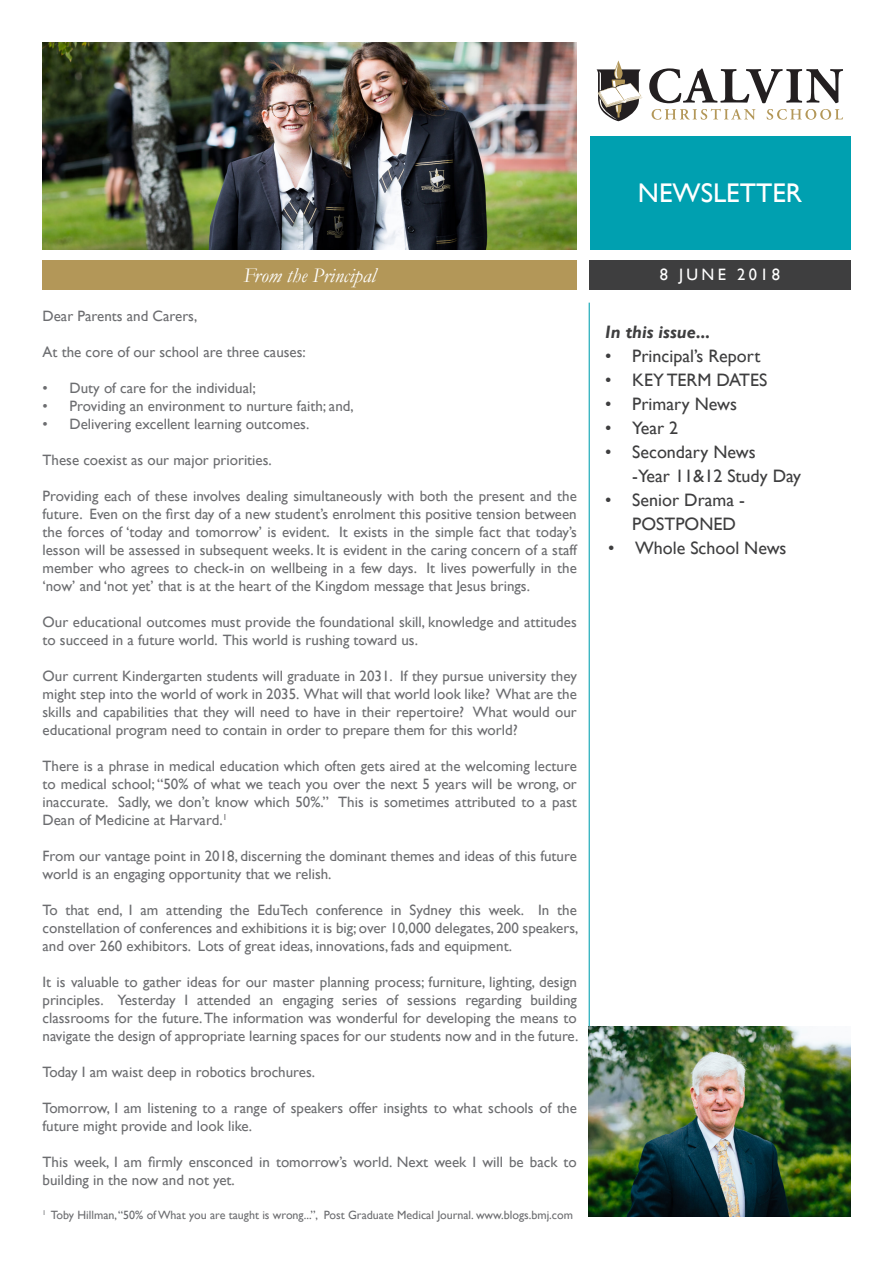
<style>
.page{position:relative;width:893px;height:1263px;background:#fff}
.page>*{position:absolute;margin:0;border:0;box-sizing:border-box;transform-origin:0 0}
.t1{font:27px "Gill Sans";color:#fff}
.t2{font:italic 21px "Garamond";color:#fff}
.t3{font:18px/24px "Gill Sans";color:#3e3e3f}
.t4{font:italic 700 18px "Gill Sans";color:#3e3e3f}
.t5{font:16.5px "Gill Sans";letter-spacing:.2em;color:#fff}
.body_copy{font:15px/18px "Gill Sans";color:#6c6d70;text-align:justify}
.body_copy-2{font:12px "Gill Sans";color:#6c6d70}
</style>
<div class="page">
<div style="left:589px;top:260px;width:261px;height:30px;background:#3e3e3f"></div>
<svg style="left:597px;top:60px;width:45px;height:61px"></svg>
<svg style="left:649px;top:68px;width:194px;height:35px"></svg>
<svg style="left:652px;top:109px;width:103px;height:11px"></svg>
<svg style="left:767px;top:109px;width:76px;height:11px"></svg>
<hr style="left:589px;top:303px;width:1px;height:913px;background:#00a0b0">
<div style="left:590px;top:136px;width:260px;height:113px;background:#00a0b0"></div>
<div style="left:43px;top:260px;width:534px;height:30px;background:#b39758"></div>
<img style="left:43px;top:43px;width:534px;height:206px">
<img style="left:589px;top:1027px;width:261px;height:189px">
<p class="t2" style="left:244px;top:261px;width:134px">From the Principal</p>
<p class="body_copy" style="left:43px;top:307px;width:156px">Dear Parents and Carers,</p>
<p class="body_copy" style="left:43px;top:343px;width:265px">At the core of our school are three causes:</p>
<p class="body_copy" style="left:43px;top:379px;width:215px">• Duty of care for the individual;</p>
<p class="body_copy" style="left:43px;top:397px;width:313px">• Providing an environment to nurture faith; and,</p>
<p class="body_copy" style="left:43px;top:415px;width:268px">• Delivering excellent learning outcomes.</p>
<p class="body_copy" style="left:43px;top:451px;width:231px">These coexist as our major priorities.</p>
<p class="body_copy" style="left:43px;top:487px;width:536px">Providing each of these involves dealing simultaneously with both the present and the future. Even on the first day of a new student’s enrolment this positive tension between the forces of ‘today and tomorrow’ is evident. It exists in the simple fact that today’s lesson will be assessed in subsequent weeks. It is evident in the caring concern of a staff member who agrees to check-in on wellbeing in a few days. It lives powerfully in the ‘now’ and ‘not yet’ that is at the heart of the Kingdom message that Jesus brings.</p>
<p class="body_copy" style="left:43px;top:613px;width:536px">Our educational outcomes must provide the foundational skill, knowledge and attitudes to succeed in a future world. This world is rushing toward us.</p>
<p class="body_copy" style="left:43px;top:667px;width:536px">Our current Kindergarten students will graduate in 2031. If they pursue university they might step into the world of work in 2035. What will that world look like? What are the skills and capabilities that they will need to have in their repertoire? What would our educational program need to contain in order to prepare them for this world?</p>
<p class="body_copy" style="left:43px;top:757px;width:536px">There is a phrase in medical education which often gets aired at the welcoming lecture to medical school; “50% of what we teach you over the next 5 years will be wrong, or inaccurate. Sadly, we don’t know which 50%.” This is sometimes attributed to a past Dean of Medicine at Harvard.<sup>1</sup></p>
<p class="body_copy" style="left:43px;top:847px;width:536px">From our vantage point in 2018, discerning the dominant themes and ideas of this future world is an engaging opportunity that we relish.</p>
<p class="body_copy" style="left:43px;top:901px;width:537px">To that end, I am attending the EduTech conference in Sydney this week. In the constellation of conferences and exhibitions it is big; over 10,000 delegates, 200 speakers, and over 260 exhibitors. Lots of great ideas, innovations, fads and equipment.</p>
<p class="body_copy" style="left:43px;top:973px;width:537px">It is valuable to gather ideas for our master planning process; furniture, lighting, design principles. Yesterday I attended an engaging series of sessions regarding building classrooms for the future. The information was wonderful for developing the means to navigate the design of appropriate learning spaces for our students now and in the future.</p>
<p class="body_copy" style="left:43px;top:1063px;width:274px">Today I am waist deep in robotics brochures.</p>
<p class="body_copy" style="left:43px;top:1099px;width:536px">Tomorrow, I am listening to a range of speakers offer insights to what schools of the future might provide and look like.</p>
<p class="body_copy" style="left:43px;top:1153px;width:536px">This week, I am firmly ensconced in tomorrow’s world. Next week I will be back to building in the now and not yet.</p>
<p class="body_copy-2" style="left:43px;top:1208px;width:532px"><sup>1</sup> Toby Hillman, “50% of What you are taught is wrong...”, Post Graduate Medical Journal. www.blogs.bmj.com</p>
<p class="t1" style="left:638px;top:177px;width:166px">NEWSLETTER</p>
<p class="t5" style="left:660px;top:265px;width:122px">8 JUNE 2018</p>
<p class="t4" style="left:605px;top:322px;width:107px">In this issue...</p>
<p class="t3" style="left:605px;top:344px;width:157px">• Principal’s Report</p>
<p class="t3" style="left:605px;top:368px;width:164px">• KEY TERM DATES</p>
<p class="t3" style="left:605px;top:392px;width:133px">• Primary News</p>
<p class="t3" style="left:605px;top:416px;width:74px">• Year 2</p>
<p class="t3" style="left:632px;top:440px;width:170px;text-indent:-27px">• Secondary News<br>-Year 11&amp;12 Study Day</p>
<p class="t3" style="left:632px;top:488px;width:114px;text-indent:-27px">• Senior Drama -<br>POSTPONED</p>
<p class="t3" style="left:608px;top:536px;width:180px">• Whole School News</p>
</div>
